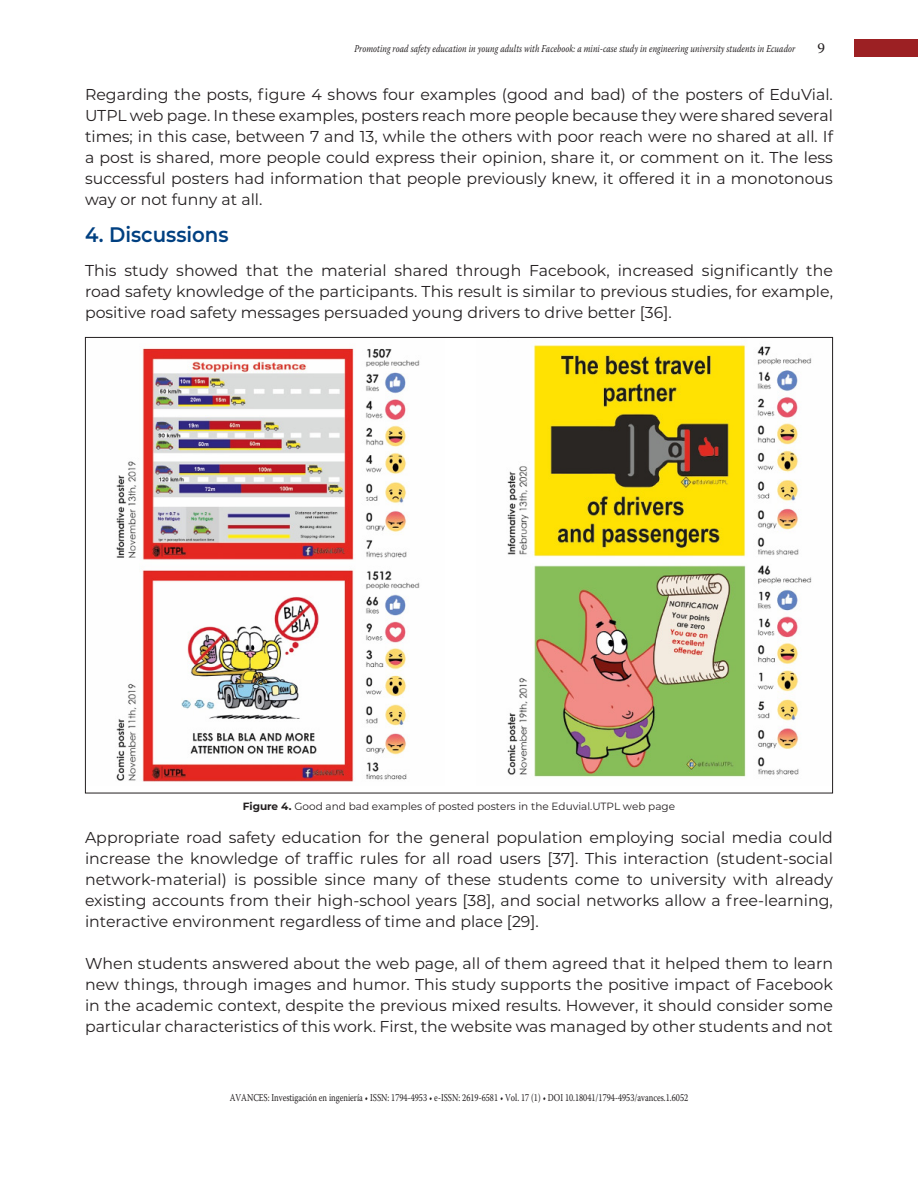
<style>
.page{position:relative;width:918px;height:1188px;background:#fff}
.page>*{position:absolute;margin:0;border:0;box-sizing:border-box;transform-origin:0 0}
.sub02{font:600 21px "Montserrat";color:#014081;scale:.94 1}
.Texto_corrido{font:15.75px/21px "Montserrat";color:#231f20;text-align:justify}
.t1{font:15px "Warnock Pro";color:#231f20}
.t2{font:10.5px "Warnock Pro";color:#231f20;scale:.78 1}
.t3{font:italic 10.5px "Warnock Pro";letter-spacing:.01em;color:#231f20;scale:.78 1}
.fig01{font:10.5px "Montserrat";color:#231f20}
.s1{font-weight:700}
</style>
<div class="page">
<div style="left:855px;top:39px;width:63px;height:18px;background:#9c2023"></div>
<img style="left:116px;top:348px;width:304px;height:434px">
<img style="left:507px;top:344px;width:305px;height:433px">
<p class="t3" style="left:355px;top:42px;width:567px">Promoting road safety education in young adults with Facebook: a mini-case study in engineering university students in Ecuador</p>
<p class="t1" style="left:818px;top:39px;width:9px">9</p>
<p class="Texto_corrido" style="left:85px;top:84px;width:750px">Regarding the posts, figure 4 shows four examples (good and bad) of the posters of EduVial.<br>UTPL web page. In these examples, posters reach more people because they were shared several times; in this case, between 7 and 13, while the others with poor reach were no shared at all. If a post is shared, more people could express their opinion, share it, or comment on it. The less successful posters had information that people previously knew, it offered it in a monotonous way or not funny at all.</p>
<p class="sub02" style="left:85px;top:220px;width:154px">4. Discussions</p>
<p class="Texto_corrido" style="left:85px;top:259px;width:749px">This study showed that the material shared through Facebook, increased significantly the road safety knowledge of the participants. This result is similar to previous studies, for example, positive road safety messages persuaded young drivers to drive better [36].</p>
<p class="fig01" style="left:243px;top:799px;width:434px"><span class="s1">Figure 4.</span> Good and bad examples of posted posters in the Eduvial.UTPL web page</p>
<p class="Texto_corrido" style="left:85px;top:826px;width:749px">Appropriate road safety education for the general population employing social media could increase the knowledge of traffic rules for all road users [37]. This interaction (student-social network-material) is possible since many of these students come to university with already existing accounts from their high-school years [38], and social networks allow a free-learning, interactive environment regardless of time and place [29].</p>
<p class="Texto_corrido" style="left:85px;top:952px;width:749px">When students answered about the web page, all of them agreed that it helped them to learn new things, through images and humor. This study supports the positive impact of Facebook in the academic context, despite the previous mixed results. However, it should consider some particular characteristics of this work. First, the website was managed by other students and not</p>
<p class="t2" style="left:230px;top:1091px;width:589px">AVANCES: Investigación en ingeniería • ISSN: 1794-4953 • e-ISSN: 2619-6581 • Vol. 17 (1) • DOI 10.18041/1794-4953/avances.1.6052</p>
</div>
